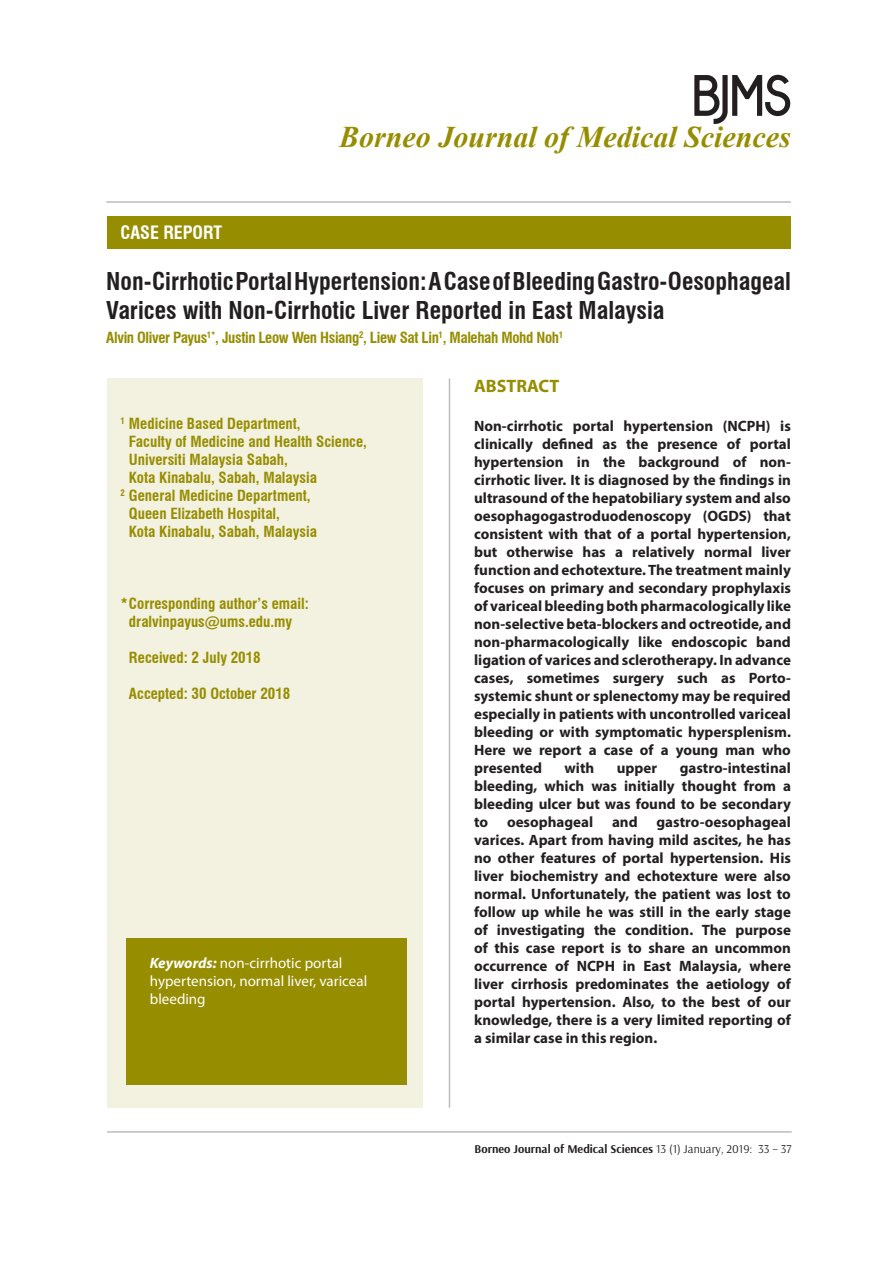
<style>
.page{position:relative;width:893px;height:1263px;background:#fff}
.page>*{position:absolute;margin:0;border:0;box-sizing:border-box;transform-origin:0 0}
.t1{font:italic 700 30px "Times New Roman";color:#968d00}
.t2{font:700 condensed 24px/28.8px "Swiss 721 BT";color:#231f20}
.t3{font:700 condensed 18px "Swiss 721 BT";color:#fff}
.t4{font:700 18px "Myriad Pro";color:#968d00}
.t5{font:700 15px/18px "Myriad Pro";color:#231f20;text-align:justify}
.t6{font:700 condensed 15px/18px "Swiss 721 BT";color:#968d00}
.t7{font:15px/18px "Myriad Pro";color:#fff}
.t8{font:700 condensed 15px "Swiss 721 BT";letter-spacing:-.025em;color:#968d00}
.t9{font:700 12px "Arsenal";color:#231f20}
.s1{font-weight:700;font-style:italic}
.s2{font-weight:400}
</style>
<div class="page">
<div style="left:107px;top:216px;width:684px;height:33px;background:#968d00"></div>
<hr style="left:106px;top:201px;width:685px;height:2px;background:#bcbdc0">
<hr style="left:107px;top:1131px;width:685px;height:2px;background:#bcbdc0">
<div style="left:107px;top:378px;width:315px;height:730px;background:#f3f1df"></div>
<div style="left:126px;top:938px;width:281px;height:147px;background:#968d00"></div>
<hr style="left:449px;top:378px;width:1px;height:730px;background:#bcbdc0">
<svg style="left:694px;top:74px;width:97px;height:50px"></svg>
<p class="t1" style="left:339px;top:116px;width:453px">Borneo Journal of Medical Sciences</p>
<p class="t3" style="left:120px;top:222px;width:103px">CASE REPORT</p>
<p class="t2" style="left:106px;top:267px;width:686px">Non-Cirrhotic Portal Hypertension: A Case of Bleeding Gastro-Oesophageal<br>Varices with Non-Cirrhotic Liver Reported in East Malaysia</p>
<p class="t8" style="left:106px;top:328px;width:458px">Alvin Oliver Payus<sup>1*</sup>, Justin Leow Wen Hsiang<sup>2</sup>, Liew Sat Lin<sup>1</sup>, Malehah Mohd Noh<sup>1</sup></p>
<p class="t6" style="left:120px;top:414px;width:182px"><sup>1</sup> Medicine Based Department,</p>
<p class="t6" style="left:129px;top:432px;width:240px">Faculty of Medicine and Health Science,<br>Universiti Malaysia Sabah,</p>
<p class="t6" style="left:129px;top:468px;width:190px">Kota Kinabalu, Sabah, Malaysia</p>
<p class="t6" style="left:120px;top:486px;width:192px"><sup>2</sup> General Medicine Department,</p>
<p class="t6" style="left:129px;top:504px;width:153px">Queen Elizabeth Hospital,</p>
<p class="t6" style="left:129px;top:522px;width:190px">Kota Kinabalu, Sabah, Malaysia</p>
<p class="t6" style="left:120px;top:594px;width:190px">*Corresponding author’s email:</p>
<p class="t6" style="left:129px;top:612px;width:165px">dralvinpayus@ums.edu.my</p>
<p class="t6" style="left:129px;top:648px;width:133px">Received: 2 July 2018</p>
<p class="t6" style="left:129px;top:684px;width:163px">Accepted: 30 October 2018</p>
<p class="t7" style="left:150px;top:954px;width:219px"><span class="s1">Keywords:</span> non-cirrhotic portal hypertension, normal liver, variceal bleeding</p>
<p class="t4" style="left:474px;top:374px;width:87px">ABSTRACT</p>
<p class="t5" style="left:474px;top:416px;width:318px">Non-cirrhotic portal hypertension (NCPH) is clinically defined as the presence of portal hypertension in the background of non&shy;cirrhotic liver. It is diagnosed by the findings in ultrasound of the hepatobiliary system and also oesophagogastroduodenoscopy (OGDS) that consistent with that of a portal hypertension, but otherwise has a relatively normal liver function and echotexture. The treatment mainly focuses on primary and secondary prophylaxis of variceal bleeding both pharmacologically like non-selective beta-blockers and octreotide, and non-pharmacologically like endoscopic band ligation of varices and sclerotherapy. In advance cases, sometimes surgery such as Porto&shy;systemic shunt or splenectomy may be required especially in patients with uncontrolled variceal bleeding or with symptomatic hypersplenism.<br>Here we report a case of a young man who presented</p>
<p class="t5" style="left:474px;top:758px;width:318px;text-indent:206px">gastro-intestinal bleeding, which was initially thought from a bleeding ulcer but was found to be secondary to</p>
<p class="t5" style="left:565px;top:758px;width:31px">with</p>
<p class="t5" style="left:617px;top:758px;width:42px">upper</p>
<p class="t5" style="left:474px;top:812px;width:318px;text-indent:182px">gastro-oesophageal varices. Apart from having mild ascites, he has no other features of portal hypertension. His liver biochemistry and echotexture were also normal. Unfortunately, the patient was lost to follow up while he was still in the early stage of investigating the condition. The purpose of this case report is to share an uncommon occurrence of NCPH in East Malaysia, where liver cirrhosis predominates the aetiology of portal hypertension. Also, to the best of our knowledge, there is a very limited reporting of a similar case in this region.</p>
<p class="t5" style="left:507px;top:812px;width:88px">oesophageal</p>
<p class="t5" style="left:612px;top:812px;width:27px">and</p>
<p class="t9" style="left:475px;top:1141px;width:318px">Borneo Journal of Medical Sciences <span class="s2">13 (1) January, 2019: 33 – 37</span></p>
</div>
